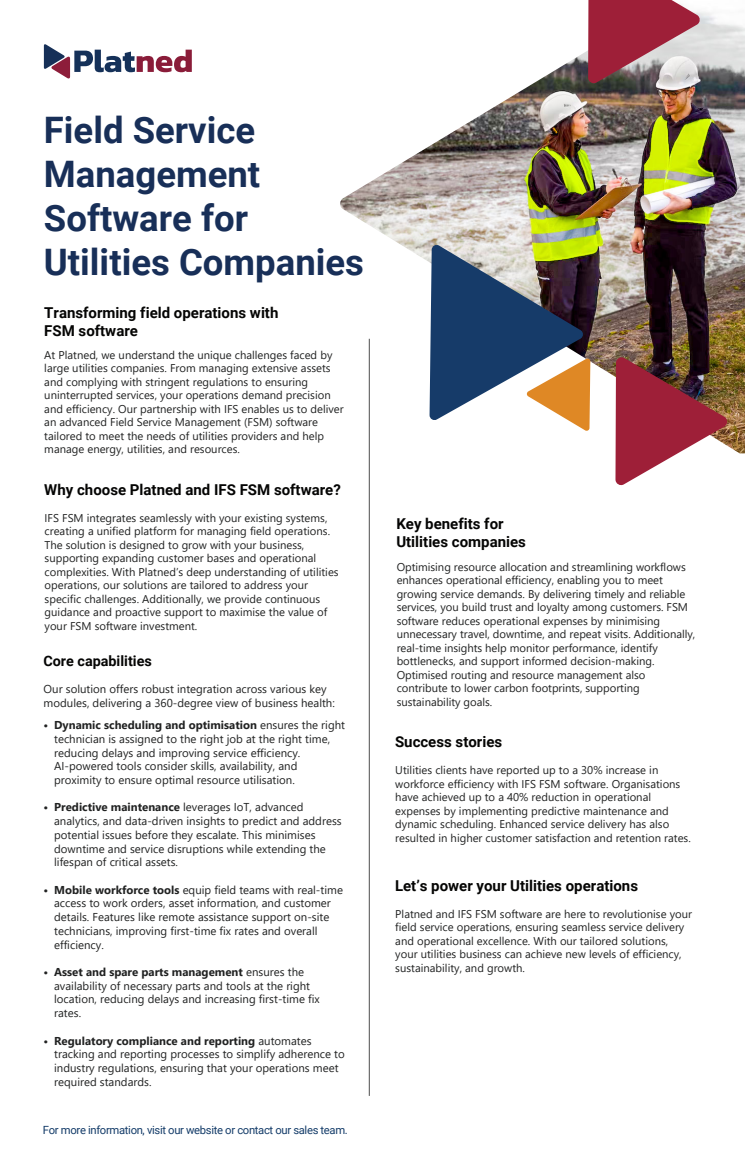
<style>
.page{position:relative;width:745px;height:1156px;background:#fff}
.page>*{position:absolute;margin:0;border:0;box-sizing:border-box;transform-origin:0 0}
.t1{font:700 36.5px/43.8px "Roboto";color:#182f58}
.t2{font:700 15px/18px "Roboto";color:#050504}
.t3{font:700 14.38px "Roboto";color:#050504}
.t4{font:11.38px/13.8px "Segoe UI";color:#212222}
.t5{font:11.25px/13.5px "Segoe UI";color:#212222}
.t6{font:11.25px "Roboto";letter-spacing:-.03em;color:#143c69}
.s1{font-weight:700}
</style>
<div class="page">
<svg style="left:44px;top:44px;width:148px;height:35px"></svg>
<hr style="left:369px;top:339px;width:1px;height:757px;background:#4d4d4d">
<img style="left:340px;top:12px;width:404px;height:441px">
<svg style="left:587px;top:0;width:113px;height:85px;background:#a95b6a"></svg>
<img style="left:615px;top:356px;width:112px;height:130px">
<svg style="left:429px;top:244px;width:161px;height:187px"></svg>
<h1 class="t1" style="left:44px;top:107px;width:321px">Field Service<br>Management<br>Software for<br>Utilities Companies</h1>
<h2 class="t2" style="left:44px;top:303px;width:235px">Transforming field operations with<br>FSM software</h2>
<p class="t5" style="left:44px;top:347px;width:300px">At Platned, we understand the unique challenges faced by large utilities companies. From managing extensive assets and complying with stringent regulations to ensuring uninterrupted services, your operations demand precision and efficiency. Our partnership with IFS enables us to deliver an advanced Field Service Management (FSM) software tailored to meet the needs of utilities providers and help manage energy, utilities, and resources.</p>
<h2 class="t2" style="left:44px;top:480px;width:298px">Why choose Platned and IFS FSM software?</h2>
<p class="t5" style="left:45px;top:510px;width:295px">IFS FSM integrates seamlessly with your existing systems, creating a unified platform for managing field operations.<br>The solution is designed to grow with your business, supporting expanding customer bases and operational complexities. With Platned’s deep understanding of utilities operations, our solutions are tailored to address your specific challenges. Additionally, we provide continuous guidance and proactive support to maximise the value of your FSM software investment.</p>
<p class="t3" style="left:43px;top:650px;width:110px">Core capabilities</p>
<p class="t4" style="left:44px;top:681px;width:292px">Our solution offers robust integration across various key modules, delivering a 360-degree view of business health:</p>
<p class="t4" style="left:54px;top:717px;width:292px;text-indent:-11px"><span class="s1">• Dynamic scheduling and optimisation</span> ensures the right technician is assigned to the right job at the right time, reducing delays and improving service efficiency.<br>AI-powered tools consider skills, availability, and proximity to ensure optimal resource utilisation.</p>
<p class="t4" style="left:54px;top:799px;width:289px;text-indent:-11px"><span class="s1">• Predictive maintenance</span> leverages IoT, advanced analytics, and data-driven insights to predict and address potential issues before they escalate. This minimises downtime and service disruptions while extending the lifespan of critical assets.</p>
<p class="t4" style="left:54px;top:882px;width:290px;text-indent:-11px"><span class="s1">• Mobile workforce tools</span> equip field teams with real-time access to work orders, asset information, and customer details. Features like remote assistance support on-site technicians, improving first-time fix rates and overall efficiency.</p>
<p class="t4" style="left:54px;top:964px;width:267px;text-indent:-11px"><span class="s1">• Asset and spare parts management</span> ensures the availability of necessary parts and tools at the right location, reducing delays and increasing first-time fix rates.</p>
<p class="t4" style="left:54px;top:1032px;width:292px;text-indent:-11px"><span class="s1">• Regulatory compliance and reporting</span> automates tracking and reporting processes to simplify adherence to industry regulations, ensuring that your operations meet required standards.</p>
<p class="t6" style="left:43px;top:1122px;width:306px">For more information, visit our website or contact our sales team.</p>
<h2 class="t2" style="left:396px;top:514px;width:131px">Key benefits for<br>Utilities companies</h2>
<p class="t5" style="left:396px;top:559px;width:300px">Optimising resource allocation and streamlining workflows enhances operational efficiency, enabling you to meet growing service demands. By delivering timely and reliable services, you build trust and loyalty among customers. FSM software reduces operational expenses by minimising unnecessary travel, downtime, and repeat visits. Additionally, real-time insights help monitor performance, identify bottlenecks, and support informed decision-making.<br>Optimised routing and resource management also contribute to lower carbon footprints, supporting sustainability goals.</p>
<h2 class="t2" style="left:395px;top:732px;width:109px">Success stories</h2>
<p class="t5" style="left:395px;top:762px;width:297px">Utilities clients have reported up to a 30% increase in workforce efficiency with IFS FSM software. Organisations have achieved up to a 40% reduction in operational expenses by implementing predictive maintenance and dynamic scheduling. Enhanced service delivery has also resulted in higher customer satisfaction and retention rates.</p>
<h2 class="t2" style="left:395px;top:876px;width:244px">Let’s power your Utilities operations</h2>
<p class="t5" style="left:395px;top:906px;width:298px">Platned and IFS FSM software are here to revolutionise your field service operations, ensuring seamless service delivery and operational excellence. With our tailored solutions, your utilities business can achieve new levels of efficiency, sustainability, and growth.</p>
</div>
